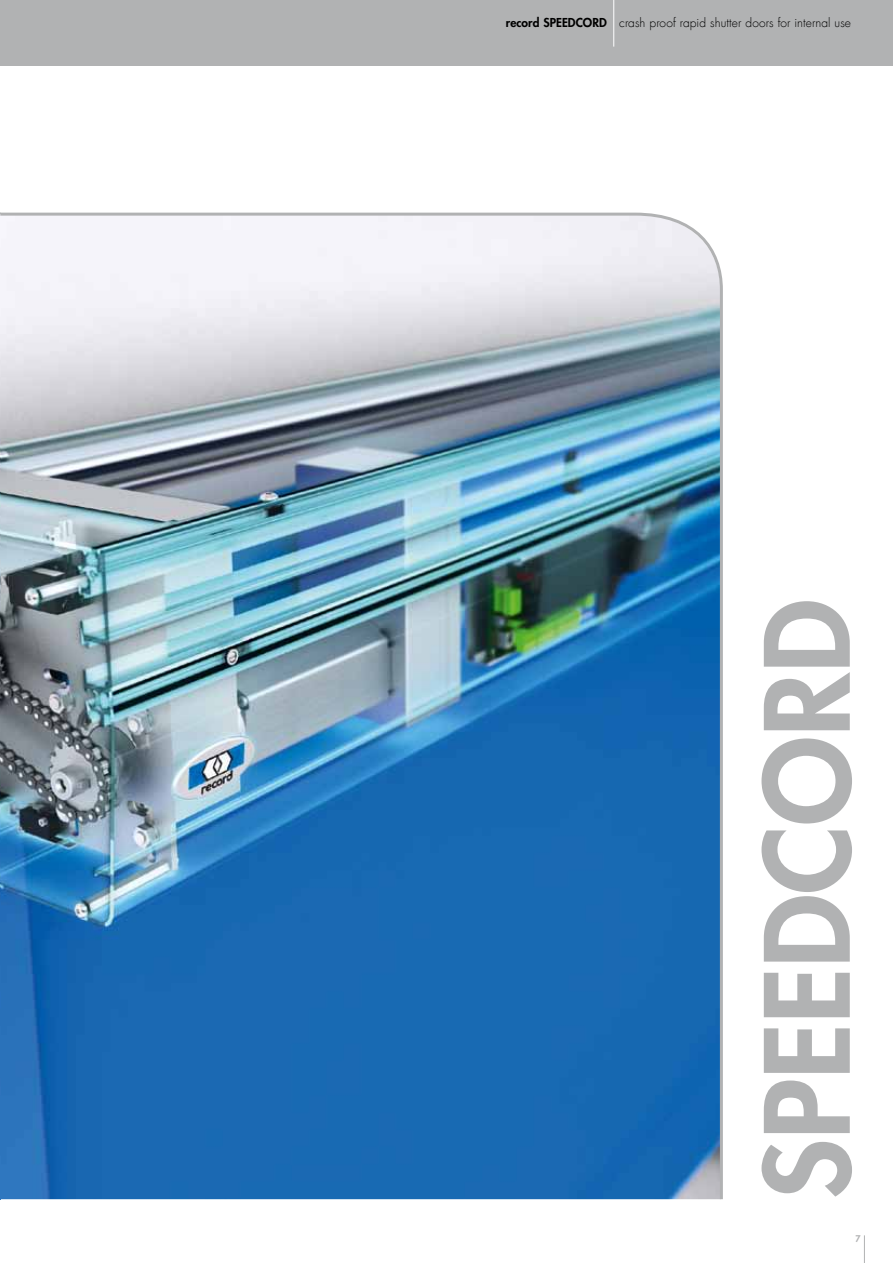
<style>
.page{position:relative;width:893px;height:1263px;background:#fff}
.page>*{position:absolute;margin:0;border:0;box-sizing:border-box;transform-origin:0 0}
.t1{font:800 114px "Futura Std";color:#b1b2b3}
.t2{font:300 12px "Futura Com";letter-spacing:.005em;color:#000}
.t3{font:800 9px "Futura Std";color:#b1b2b3}
.s1{font-family:"Futura Std";font-weight:800}
</style>
<div class="page">
<div style="left:0;top:0;width:893px;height:66px;background:#b1b2b3"></div>
<svg style="left:864px;top:1235px;width:1px;height:28px"></svg>
<img style="left:4px;top:212px;width:719px;height:988px">
<svg style="left:0;top:212px;width:4px;height:988px;background:#7596b6"></svg>
<hr style="left:613px;top:0;width:1px;height:47px;background:#fff">
<p class="t2" style="left:506px;top:15px;width:347px"><span class="s1">record Speedcord</span> crash proof rapid shutter doors for internal use</p>
<h1 class="t1" style="left:735px;top:1199px;width:601px;rotate:-90deg">Speedcord</h1>
<p class="t3" style="left:855px;top:1233px;width:7px">7</p>
</div>
